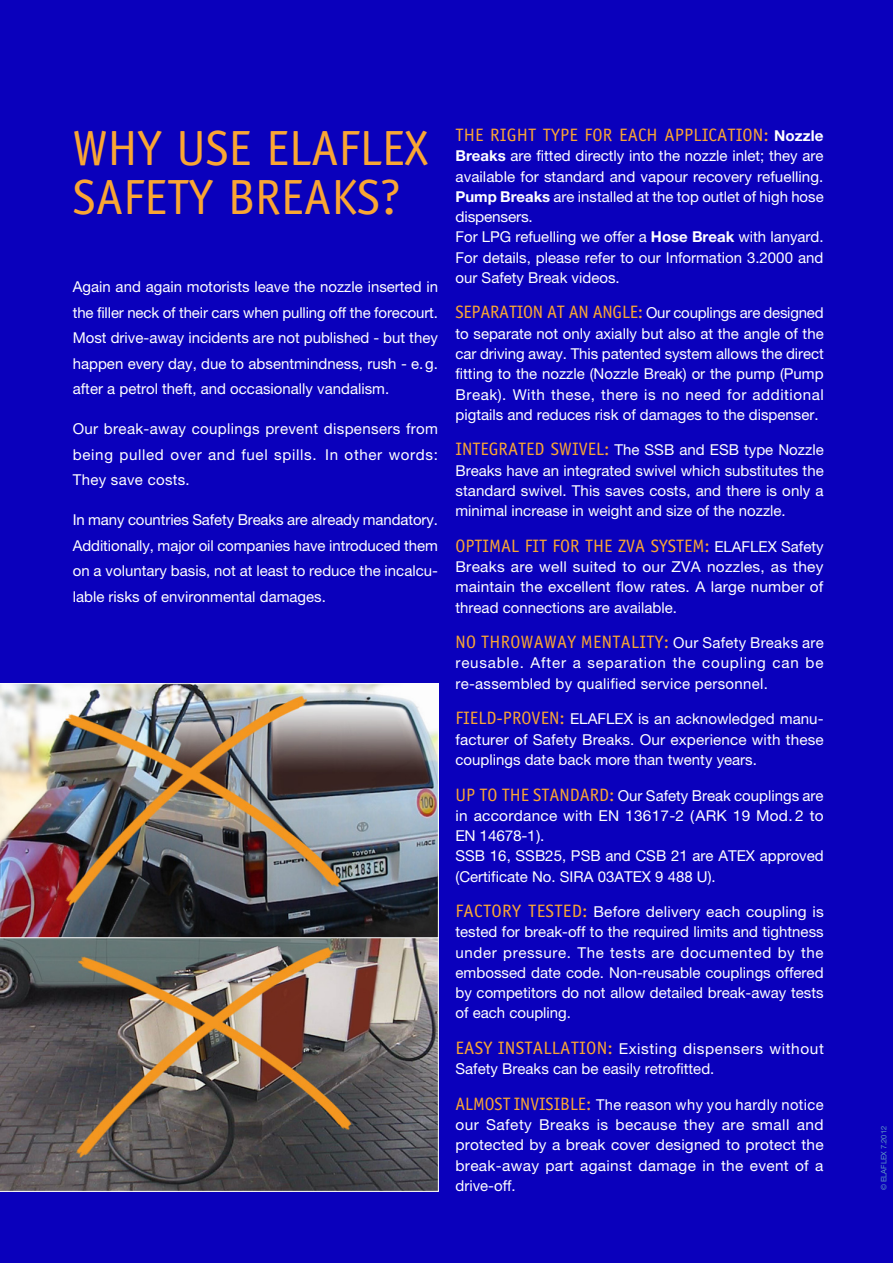
<style>
.page{position:relative;width:893px;height:1263px;background:#0a00bc}
.page>*{position:absolute;margin:0;border:0;box-sizing:border-box;transform-origin:0 0}
.t1{font:49.5px/49.5px "Officina Sans";color:#faa633}
.t2{font:18px "Officina Sans";color:#faa633}
.t3{font:15px/20.2px "Helvetica Neue LTW1 G";color:#fff;text-align:justify}
.t4{font:7.5px "Helvetica Neue LTW1 G";color:#609bc3}
.s1{font-family:"Officina Sans";font-size:18px;color:#faa633}
.s2{font-weight:700}
</style>
<div class="page">
<svg style="left:0;top:938px;width:439px;height:254px;background:#716760"></svg>
<img style="left:0;top:683px;width:439px;height:255px">
<h1 class="t1" style="left:73px;top:123px;width:357px">WHY USE ELAFLEX<br>SAFETY BREAKS?</h1>
<p class="t2" style="left:455px;top:124px;width:139px">THE RIGHT TYPE FOR</p>
<p class="t2" style="left:619px;top:124px;width:56px">EAC H APPLICATION</p>
<p class="t3" style="left:455px;top:125px;width:370px;text-align:left;text-indent:308px"><span class="s1">:</span> <span class="s2">Nozzle Breaks</span> are fitted directly into the nozzle inlet; they are available for standard and vapour recovery refuelling.<br><span class="s2">Pump Breaks</span> are installed at the top outlet of high hose dispensers.<br>For LPG refuelling we offer a <span class="s2">Hose Break</span> with lanyard.<br>For details, please refer to our Information 3.2000 and our Safety Break videos.</p>
<p class="t2" style="left:455px;top:302px;width:18px">SEPARATION</p>
<p class="t2" style="left:547px;top:302px;width:56px">ATANANGLE</p>
<p class="t3" style="left:73px;top:274px;width:367px;line-height:25.5px">Again and again motorists leave the nozzle inserted in the filler neck of their cars when pulling off the forecourt.<br>Most drive-away incidents are not published - but they happen every day, due to absentmindness, rush - e.g. after a petrol theft, and occasionally vandalism.</p>
<p class="t3" style="left:73px;top:416px;width:367px;line-height:25.5px">Our break-away couplings prevent dispensers from being pulled over and fuel spills. In other words:<br>They save costs.</p>
<p class="t3" style="left:73px;top:507px;width:367px;line-height:25.5px">In many countries Safety Breaks are already mandatory.<br>Additionally, major oil companies have introduced them on a voluntary basis, not at least to reduce the incalcu&shy;lable risks of environmental damages.</p>
<p class="t3" style="left:455px;top:303px;width:370px;text-indent:182px"><span class="s1">:</span> Our couplings are designed to separate not only axially but also at the angle of the car driving away. This patented system allows the direct fitting to the nozzle (Nozzle Break) or the pump (Pump Break). With these, there is no need for additional pigtails and reduces risk of damages to the dispenser.</p>
<p class="t2" style="left:455px;top:439px;width:17px">INTEGRATE</p>
<p class="t2" style="left:534px;top:439px;width:35px">D SWIVEL</p>
<p class="t3" style="left:455px;top:440px;width:370px;text-indent:149px"><span class="s1">:</span> The SSB and ESB type Nozzle Breaks have an integrated swivel which substitutes the standard swivel. This saves costs, and there is only a minimal increase in weight and size of the nozzle.</p>
<p class="t2" style="left:455px;top:535px;width:20px">OPTIMAL</p>
<p class="t2" style="left:525px;top:535px;width:38px">FIT FOR</p>
<p class="t2" style="left:585px;top:535px;width:93px">THE ZVA SYSTEM</p>
<p class="t3" style="left:455px;top:536px;width:370px;text-indent:249px"><span class="s1">:</span> ELAFLEX Safety Breaks are well suited to our ZVA nozzles, as they maintain the excellent flow rates. A large number of thread connections are available.</p>
<p class="t2" style="left:455px;top:632px;width:57px">NO THROWAWA</p>
<p class="t2" style="left:567px;top:632px;width:36px">Y MENTALIT</p>
<p class="t3" style="left:455px;top:633px;width:370px;text-indent:199px"><span class="s1">Y:</span> Our Safety Breaks are reusable. After a separation the coupling can be re-assembled by qualified service personnel.</p>
<p class="t2" style="left:455px;top:708px;width:67px">FIELD-PROVEN</p>
<p class="t3" style="left:455px;top:709px;width:370px;text-indent:104px"><span class="s1">:</span> ELAFLEX is an acknowledged manu&shy;facturer of Safety Breaks. Our experience with these couplings date back more than twenty years.</p>
<p class="t3" style="left:455px;top:785px;width:370px;text-align:left"><span class="s1">UP TO THE STAN DARD:</span> Our Safety Break couplings are in accordance with EN 13617-2 (ARK 19 Mod. 2 to EN 14678-1).<br>SSB 16, SSB25, PSB and CSB 21 are ATEX approved (Certificate No. SIRA 03ATEX 9 488 U).</p>
<p class="t2" style="left:455px;top:900px;width:19px">FACTOR</p>
<p class="t2" style="left:512px;top:900px;width:34px">Y TESTE</p>
<p class="t3" style="left:455px;top:901px;width:370px;text-indent:116px"><span class="s1">D:</span> Before delivery each coupling is tested for break-off to the required limits and tightness under pressure. The tests are documented by the embossed date code. Non-reusable couplings offered by competitors do not allow detailed break-away tests of each coupling.</p>
<p class="t2" style="left:455px;top:1037px;width:60px">EASY INSTALLATION</p>
<p class="t3" style="left:455px;top:1038px;width:370px;text-indent:152px"><span class="s1">:</span> Existing dispensers without<br>Safety Breaks can be easily retrofitted.</p>
<p class="t2" style="left:455px;top:1093px;width:20px">ALMOST</p>
<p class="t2" style="left:514px;top:1093px;width:16px">INVISIBLE</p>
<p class="t3" style="left:455px;top:1094px;width:370px;text-indent:131px"><span class="s1">:</span> The reason why you hardly notice our Safety Breaks is because they are small and protected by a break cover designed to protect the break-away part against damage in the event of a drive-off.</p>
<p class="t4" style="left:879px;top:1190px;width:66px;rotate:-90deg">© ELAFLEX 7.2012</p>
</div>
